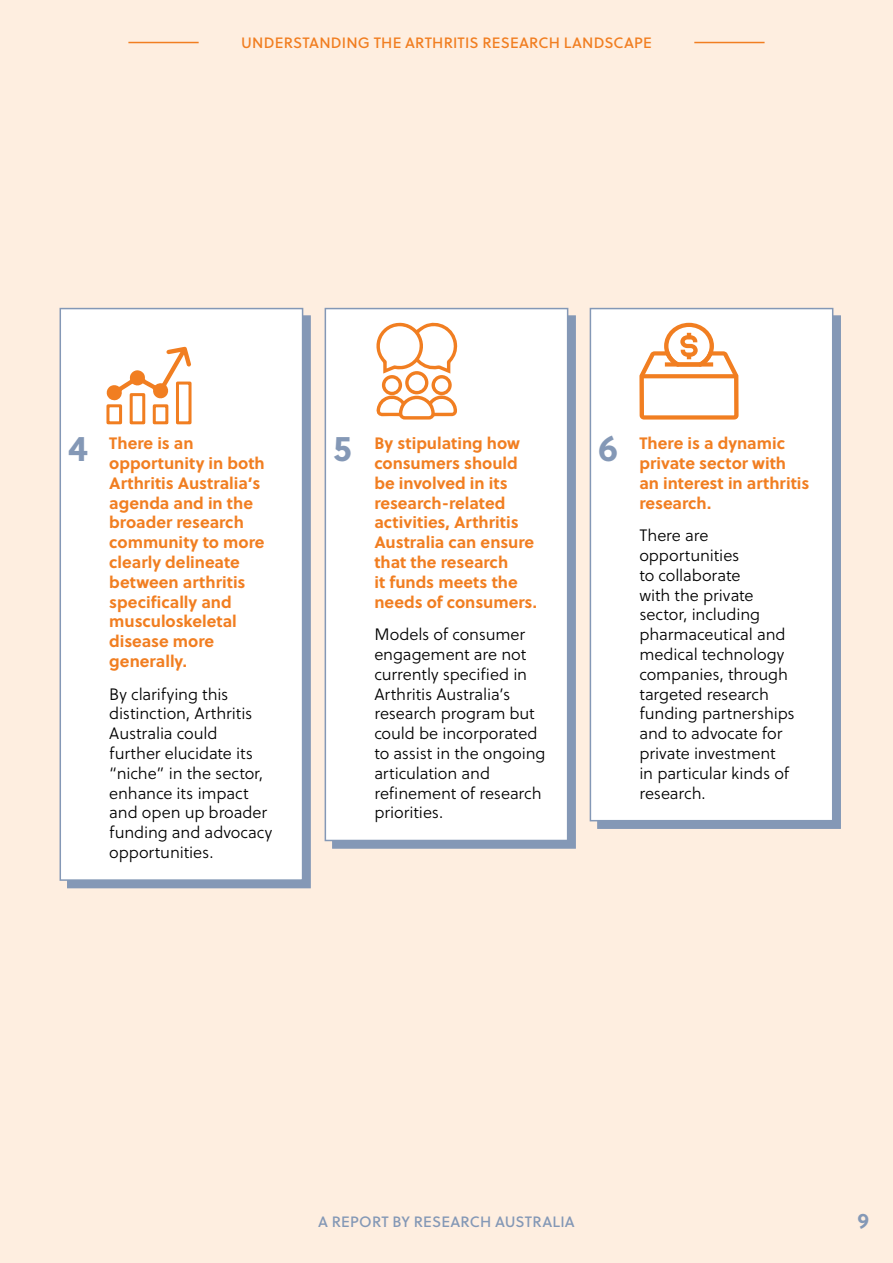
<style>
.page{position:relative;width:893px;height:1263px;background:#feeee0}
.page>*{position:absolute;margin:0;border:0;box-sizing:border-box;transform-origin:0 0}
.t1{font:700 36px "Soleil";color:#8498b6}
.t2{font:700 21px "Soleil";color:#8498b6}
.t3{font:16.5px/19.8px "Soleil Lt";letter-spacing:-.005em;color:#000}
.t4{font:700 16.5px/19.8px "Soleil";color:#f17e21}
.t5{font:15px "Soleil Bk";letter-spacing:.015em;color:#f17e21}
.t6{font:15px "Soleil Bk";letter-spacing:.01em;color:#8498b6}
</style>
<div class="page">
<hr style="left:128px;top:42px;width:71px;height:1px;background:#f17e21">
<hr style="left:694px;top:42px;width:71px;height:1px;background:#f17e21">
<div style="left:67px;top:315px;width:244px;height:573px;background:#8498b6;border:2px solid #8498b6"></div>
<div style="left:332px;top:315px;width:244px;height:534px;background:#8498b6;border:2px solid #8498b6"></div>
<div style="left:597px;top:315px;width:244px;height:514px;background:#8498b6"></div>
<div style="left:60px;top:309px;width:243px;height:571px;background:#fff"></div>
<div style="left:60px;top:308px;width:243px;height:573px;border:2px solid #8498b6"></div>
<div style="left:325px;top:309px;width:243px;height:531px;background:#fff"></div>
<div style="left:325px;top:308px;width:243px;height:533px;border:2px solid #8498b6"></div>
<div style="left:590px;top:309px;width:243px;height:512px;background:#fff"></div>
<div style="left:590px;top:308px;width:243px;height:513px;border:2px solid #8498b6"></div>
<svg style="left:639px;top:322px;width:100px;height:98px"></svg>
<svg style="left:376px;top:322px;width:82px;height:98px"></svg>
<svg style="left:106px;top:347px;width:85px;height:54px"></svg>
<div style="left:176px;top:382px;width:16px;height:42px;border:3px solid #f17e21"></div>
<div style="left:130px;top:393px;width:15px;height:31px;border:3px solid #f17e21"></div>
<div style="left:106px;top:404px;width:16px;height:20px;border:3px solid #f17e21"></div>
<div style="left:153px;top:404px;width:15px;height:20px;border:3px solid #f17e21"></div>
<p class="t5" style="left:241px;top:32px;width:412px">UNDERSTANDING THE ARTHRITIS RESEARCH LANDSCAPE</p>
<h1 class="t1" style="left:68px;top:421px;width:21px">4</h1>
<h1 class="t1" style="left:333px;top:421px;width:20px">5</h1>
<h1 class="t1" style="left:598px;top:421px;width:21px">6</h1>
<p class="t4" style="left:109px;top:433px;width:157px">There is an opportunity in both<br>Arthritis Australia’s agenda and in the broader research community to more clearly delineate between arthritis specifically and musculoskeletal disease more generally.</p>
<p class="t3" style="left:109px;top:684px;width:165px">By clarifying this distinction, Arthritis<br>Australia could further elucidate its “niche” in the sector, enhance its impact and open up broader funding and advocacy opportunities.</p>
<p class="t4" style="left:374px;top:433px;width:164px">By stipulating how consumers should be involved in its research-related activities, Arthritis<br>Australia can ensure that the research<br>it funds meets the needs of consumers.</p>
<p class="t3" style="left:374px;top:624px;width:173px">Models of consumer engagement are not currently specified in<br>Arthritis Australia’s research program but could be incorporated to assist in the ongoing articulation and refinement of research priorities.</p>
<p class="t4" style="left:639px;top:433px;width:171px">There is a dynamic private sector with an interest in arthritis research.</p>
<p class="t3" style="left:639px;top:525px;width:157px">There are opportunities<br>to collaborate<br>with the private sector, including pharmaceutical and medical technology companies, through targeted research funding partnerships and to advocate for private investment<br>in particular kinds of research.</p>
<p class="t6" style="left:318px;top:1210px;width:258px">A REPORT BY RESEARCH AUSTRALIA</p>
<p class="t2" style="left:857px;top:1204px;width:13px">9</p>
</div>
